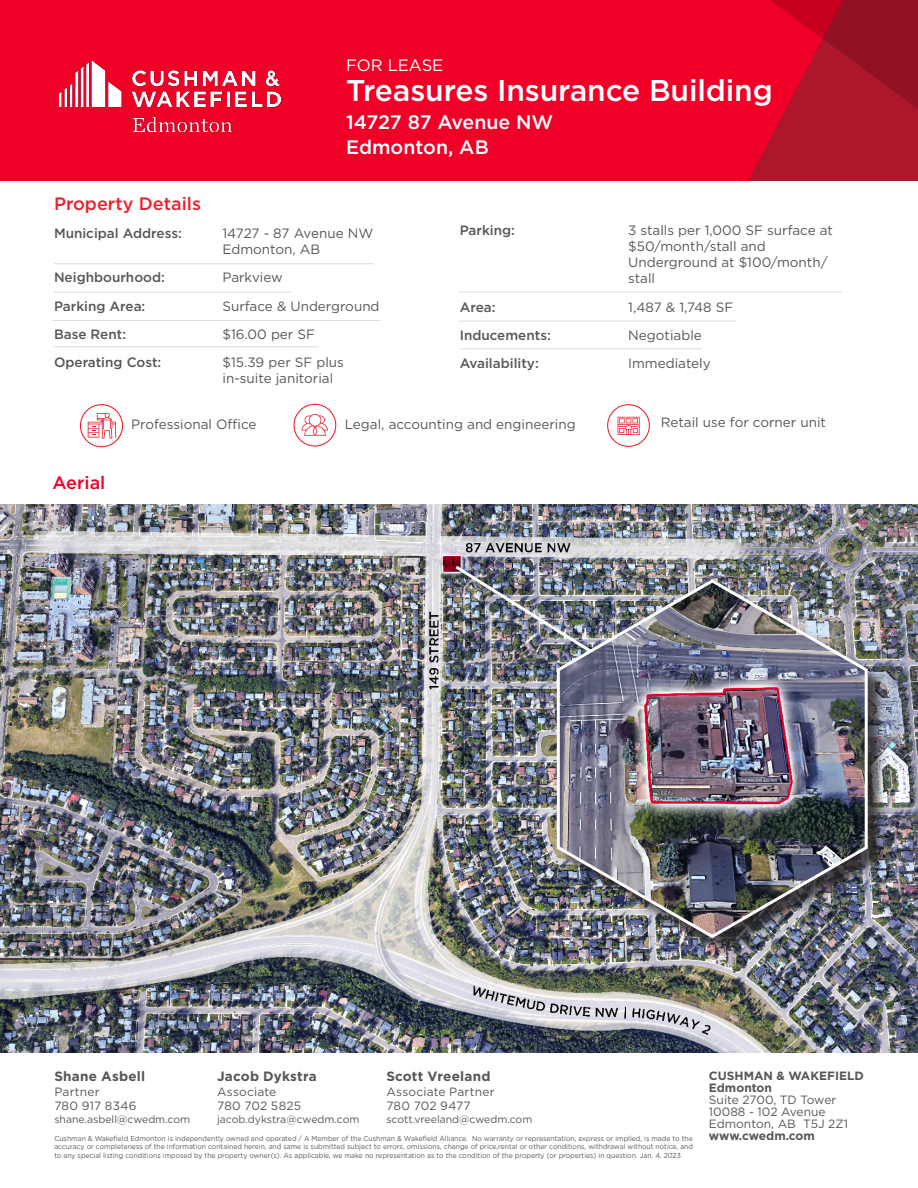
<style>
.page{position:relative;width:918px;height:1188px;background:#fff}
.page>*{position:absolute;margin:0;border:0;box-sizing:border-box;transform-origin:0 0}
.t1{font:500 30px "Gotham";letter-spacing:-.005em;color:#fff}
.t2{font:500 19.5px/24.8px "Gotham";color:#fff}
.Body_Text{font:500 18px "Gotham";color:#ed202d}
.t3{font:500 18px "Gotham";color:#ef0027}
.t4{font:16.5px "Gotham";color:#fff}
.Body_Text-2{font:13.5px/16.2px "Gotham";color:#54575a}
.Body_Text-3{font:500 13.5px "Gotham";color:#54575a}
.t5{font:700 13.5px "Gotham";letter-spacing:.015em;color:#54575a}
.t6{font:12px/14.4px "Gotham";letter-spacing:.005em;color:#54575a}
.t7{font:700 12px/12px "Gotham";color:#54575a}
.t8{font:10.5px "Gotham";color:#54575a}
.t9{font:7.2px/8.7px "Gotham";color:#54575a;scale:.95 1}
</style>
<div class="page">
<hr style="left:54px;top:263px;width:320px;height:1px;background:#dcdbdc">
<hr style="left:54px;top:292px;width:238px;height:1px;background:#dcdbdc">
<hr style="left:53px;top:320px;width:328px;height:1px;background:#dcdbdc">
<hr style="left:54px;top:347px;width:265px;height:1px;background:#dcdbdc">
<hr style="left:459px;top:292px;width:382px;height:1px;background:#dcdbdc">
<hr style="left:459px;top:321px;width:276px;height:1px;background:#dcdbdc">
<hr style="left:460px;top:348px;width:242px;height:1px;background:#dcdbdc">
<svg style="left:80px;top:404px;width:43px;height:43px"></svg>
<svg style="left:294px;top:404px;width:42px;height:43px"></svg>
<svg style="left:607px;top:404px;width:43px;height:43px"></svg>
<img style="left:0;top:504px;width:918px;height:549px">
<img style="left:452px;top:563px;width:151px;height:98px">
<div style="left:559px;top:583px;width:327px;height:373px;background:#231f20;opacity:.75"></div>
<img style="left:555px;top:578px;width:315px;height:362px">
<div style="left:0;top:0;width:918px;height:181px;background:#ef0027"></div>
<svg style="left:748px;top:0;width:170px;height:181px"></svg>
<img style="left:59px;top:60px;width:222px;height:72px">
<h3 class="t4" style="left:346px;top:54px;width:99px">FOR LEASE</h3>
<h1 class="t1" style="left:346px;top:71px;width:428px">Treasures Insurance Building</h1>
<h2 class="t2" style="left:346px;top:110px;width:209px">14727 87 Avenue NW<br>Edmonton, AB</h2>
<p class="Body_Text" style="left:54px;top:192px;width:149px">Property Details</p>
<p class="Body_Text-3" style="left:54px;top:225px;width:129px">Municipal Address:</p>
<p class="Body_Text-2" style="left:222px;top:225px;width:152px">14727 - 87 Avenue NW</p>
<p class="Body_Text-2" style="left:222px;top:241px;width:99px">Edmonton, AB</p>
<p class="Body_Text-3" style="left:54px;top:269px;width:112px">Neighbourhood:</p>
<p class="Body_Text-2" style="left:222px;top:269px;width:62px">Parkview</p>
<p class="Body_Text-3" style="left:54px;top:297px;width:93px">Parking Area:</p>
<p class="Body_Text-2" style="left:222px;top:297px;width:159px">Surface &amp; Underground</p>
<p class="Body_Text-3" style="left:54px;top:325px;width:74px">Base Rent:</p>
<p class="Body_Text-2" style="left:222px;top:325px;width:94px">$16.00 per SF</p>
<p class="Body_Text-3" style="left:54px;top:353px;width:109px">Operating Cost:</p>
<p class="Body_Text-2" style="left:222px;top:353px;width:123px">$15.39 per SF plus in-suite janitorial</p>
<p class="Body_Text-3" style="left:460px;top:221px;width:57px">Parking:</p>
<p class="Body_Text-2" style="left:628px;top:222px;width:206px">3 stalls per 1,000 SF surface at $50/month/stall and<br>Underground at $100/month/ stall</p>
<p class="Body_Text-3" style="left:460px;top:298px;width:37px">Area:</p>
<p class="Body_Text-2" style="left:628px;top:298px;width:106px">1,487 &amp; 1,748 SF</p>
<p class="Body_Text-3" style="left:460px;top:326px;width:93px">Inducements:</p>
<p class="Body_Text-2" style="left:628px;top:326px;width:75px">Negotiable</p>
<p class="Body_Text-3" style="left:460px;top:354px;width:81px">Availability:</p>
<p class="Body_Text-2" style="left:628px;top:355px;width:84px">Immediately</p>
<p class="t3" style="left:53px;top:470px;width:54px">Aerial</p>
<p class="Body_Text-2" style="left:131px;top:416px;width:127px">Professional Office</p>
<p class="Body_Text-2" style="left:345px;top:415px;width:232px">Legal, accounting and engineering</p>
<p class="Body_Text-2" style="left:661px;top:414px;width:167px">Retail use for corner unit</p>
<h3 class="t5" style="left:54px;top:1068px;width:92px">Shane Asbell</h3>
<h3 class="t6" style="left:54px;top:1084px;width:84px">Partner<br>780 917 8346</h3>
<h3 class="t8" style="left:54px;top:1112px;width:137px">shane.asbell@cwedm.com</h3>
<h3 class="t5" style="left:217px;top:1068px;width:101px">Jacob Dykstra</h3>
<h3 class="t6" style="left:217px;top:1084px;width:86px">Associate<br>780 702 5825</h3>
<h3 class="t8" style="left:217px;top:1112px;width:144px">jacob.dykstra@cwedm.com</h3>
<h3 class="t5" style="left:386px;top:1068px;width:106px">Scott Vreeland</h3>
<h3 class="t6" style="left:386px;top:1084px;width:110px">Associate Partner<br>780 702 9477</h3>
<h3 class="t8" style="left:386px;top:1112px;width:147px">scott.vreeland@cwedm.com</h3>
<h3 class="t7" style="left:709px;top:1070px;width:157px">CUSHMAN &amp; WAKEFIELD<br>Edmonton</h3>
<h3 class="t6" style="left:709px;top:1094px;width:141px;line-height:12px">Suite 2700, TD Tower<br>10088 - 102 Avenue<br>Edmonton, AB T5J 2Z1</h3>
<p class="t9" style="left:54px;top:1134px;width:673px">Cushman &amp; Wakefield Edmonton is independently owned and operated / A Member of the Cushman &amp; Wakefield Alliance. No warranty or representation, express or implied, is made to the</p>
<h3 class="t7" style="left:709px;top:1130px;width:108px">www.cwedm.com</h3>
<p class="t9" style="left:54px;top:1142px;width:674px">accuracy or completeness of the information contained herein, and same is submitted subject to errors, omissions, change of price,rental or other conditions, withdrawal without notice, and to any special listing conditions imposed by the property owner(s). As applicable, we make no representation as to the condition of the property (or properties) in question. Jan. 4, 2023</p>
</div>
